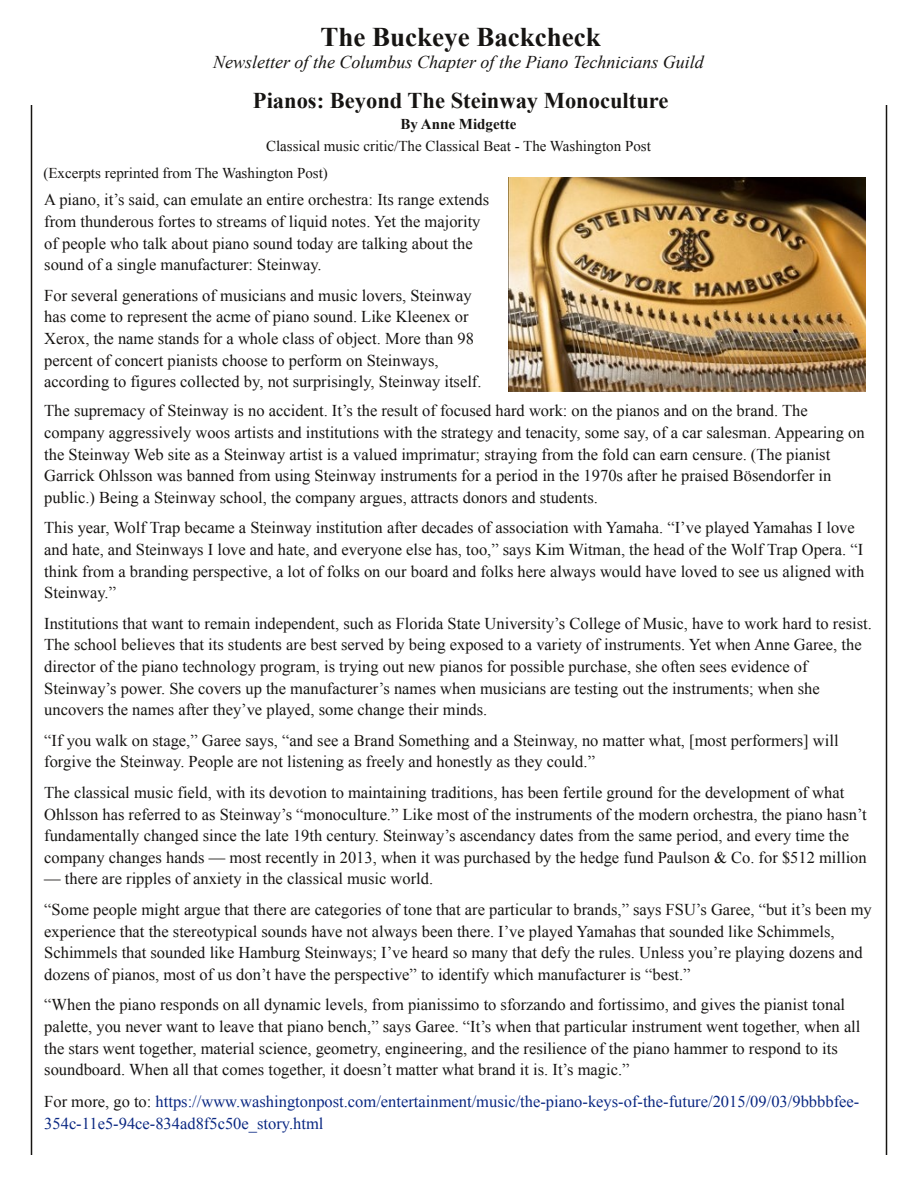
<style>
.page{position:relative;width:918px;height:1188px;background:#fff}
.page>*{position:absolute;margin:0;border:0;box-sizing:border-box;transform-origin:0 0}
.t1{font:700 27px "Times New Roman";color:#161412}
.t2{font:700 22.5px "Times New Roman";color:#161412}
.t3{font:italic 18px "Times New Roman";color:#161412}
.t4{font:16.5px/21.6px "Times New Roman";color:#161412}
.t5{font:16.5px/22.5px "Times New Roman";color:#092782}
.t6{font:15px/27px "Times New Roman";color:#161412}
.t7{font:700 15px "Times New Roman";color:#161412}
.s1{color:#161412}
</style>
<div class="page">
<hr style="left:886px;top:105px;width:1px;height:1050px;background:#161412">
<hr style="left:31px;top:105px;width:1px;height:1050px;background:#161412">
<img style="left:508px;top:177px;width:358px;height:214px">
<h1 class="t1" style="left:320px;top:21px;width:282px">The Buckeye Backcheck</h1>
<p class="t3" style="left:213px;top:51px;width:492px">Newsletter of the Columbus Chapter of the Piano Technicians Guild</p>
<h2 class="t2" style="left:253px;top:87px;width:417px">Pianos: Beyond The Steinway Monoculture</h2>
<p class="t7" style="left:401px;top:115px;width:117px">By Anne Midgette</p>
<p class="t6" style="left:44px;top:133px;width:609px;text-indent:223px">Classical music critic/The Classical Beat - The Washington Post (Excerpts reprinted from The Washington Post)</p>
<p class="t4" style="left:44px;top:189px;width:446px">A piano, it’s said, can emulate an entire orchestra: Its range extends from thunderous fortes to streams of liquid notes. Yet the majority of people who talk about piano sound today are talking about the sound of a single manufacturer: Steinway.</p>
<p class="t4" style="left:44px;top:284px;width:439px">For several generations of musicians and music lovers, Steinway has come to represent the acme of piano sound. Like Kleenex or Xerox, the name stands for a whole class of object. More than 98 percent of concert pianists choose to perform on Steinways, according to figures collected by, not surprisingly, Steinway itself.</p>
<p class="t4" style="left:44px;top:400px;width:822px">The supremacy of Steinway is no accident. It’s the result of focused hard work: on the pianos and on the brand. The company aggressively woos artists and institutions with the strategy and tenacity, some say, of a car salesman. Appearing on the Steinway Web site as a Steinway artist is a valued imprimatur; straying from the fold can earn censure. (The pianist Garrick Ohlsson was banned from using Steinway instruments for a period in the 1970s after he praised Bösendorfer in public.) Being a Steinway school, the company argues, attracts donors and students.</p>
<p class="t4" style="left:44px;top:517px;width:822px">This year, Wolf Trap became a Steinway institution after decades of association with Yamaha. “I’ve played Yamahas I love and hate, and Steinways I love and hate, and everyone else has, too,” says Kim Witman, the head of the Wolf Trap Opera. “I think from a branding perspective, a lot of folks on our board and folks here always would have loved to see us aligned with Steinway.”</p>
<p class="t4" style="left:44px;top:612px;width:829px">Institutions that want to remain independent, such as Florida State University’s College of Music, have to work hard to resist.<br>The school believes that its students are best served by being exposed to a variety of instruments. Yet when Anne Garee, the director of the piano technology program, is trying out new pianos for possible purchase, she often sees evidence of Steinway’s power. She covers up the manufacturer’s names when musicians are testing out the instruments; when she uncovers the names after they’ve played, some change their minds.</p>
<p class="t4" style="left:44px;top:729px;width:796px">“If you walk on stage,” Garee says, “and see a Brand Something and a Steinway, no matter what, [most performers] will forgive the Steinway. People are not listening as freely and honestly as they could.”</p>
<p class="t4" style="left:44px;top:782px;width:824px">The classical music field, with its devotion to maintaining traditions, has been fertile ground for the development of what Ohlsson has referred to as Steinway’s “monoculture.” Like most of the instruments of the modern orchestra, the piano hasn’t fundamentally changed since the late 19th century. Steinway’s ascendancy dates from the same period, and every time the company changes hands — most recently in 2013, when it was purchased by the hedge fund Paulson &amp; Co. for $512 million</p>
<p class="t4" style="left:44px;top:863px;width:829px;line-height:30.6px">— there are ripples of anxiety in the classical music world.<br>“Some people might argue that there are categories of tone that are particular to brands,” says FSU’s Garee, “but it’s been my</p>
<p class="t4" style="left:44px;top:920px;width:820px">experience that the stereotypical sounds have not always been there. I’ve played Yamahas that sounded like Schimmels,<br>Schimmels that sounded like Hamburg Steinways; I’ve heard so many that defy the rules. Unless you’re playing dozens and dozens of pianos, most of us don’t have the perspective” to identify which manufacturer is “best.”</p>
<p class="t4" style="left:44px;top:994px;width:818px">“When the piano responds on all dynamic levels, from pianissimo to sforzando and fortissimo, and gives the pianist tonal palette, you never want to leave that piano bench,” says Garee. “It’s when that particular instrument went together, when all the stars went together, material science, geometry, engineering, and the resilience of the piano hammer to respond to its soundboard. When all that comes together, it doesn’t matter what brand it is. It’s magic.”</p>
<p class="t5" style="left:44px;top:1090px;width:817px"><span class="s1">For more, go to:</span> https://www.washingtonpost.com/entertainment/music/the-piano-keys-of-the-future/2015/09/03/9bbbbfee-<br>354c-11e5-94ce-834ad8f5c50e_story.html</p>
</div>
